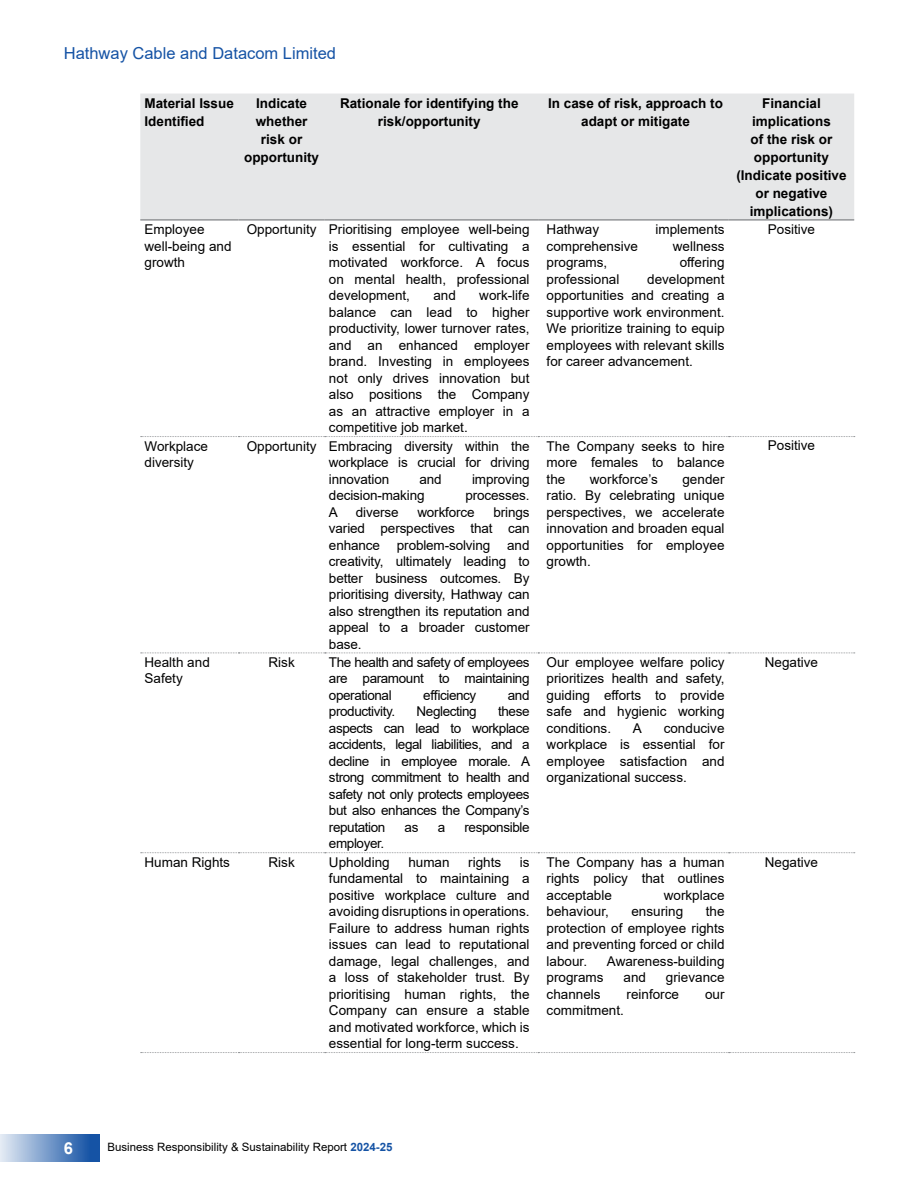
<style>
.page{position:relative;width:918px;height:1188px;background:#fff}
.page>*{position:absolute;margin:0;border:0;box-sizing:border-box;transform-origin:0 0}
.t1{font:16.5px "Arial";color:#1553a5}
.t2{font:700 16.5px "Arial";color:#fff}
.t3{font:13.5px/16.5px "Arial";color:#000;text-align:justify}
.t4{font:700 13.5px/18px "Arial";color:#000;text-align:center}
.t5{font:13.5px "Arial";letter-spacing:-.03em;color:#000}
.t6{font:11.55px "Arial";color:#000}
.s1{font-weight:700;color:#1553a5}
</style>
<div class="page">
<div style="left:0;top:1135px;width:100px;height:27px;background:linear-gradient(to right,#e3eaf4,#06489f)"></div>
<div style="left:140px;top:94px;width:714px;height:125px;background:#e6e7e8"></div>
<hr style="left:140px;top:219px;width:99px;height:2px;background:#939598">
<hr style="left:239px;top:219px;width:86px;height:2px;background:#939598">
<hr style="left:325px;top:219px;width:213px;height:2px;background:#939598">
<hr style="left:538px;top:219px;width:191px;height:2px;background:#939598">
<hr style="left:729px;top:219px;width:125px;height:2px;background:#939598">
<svg style="left:141px;top:436px;width:714px;height:1px"></svg>
<svg style="left:141px;top:653px;width:714px;height:1px"></svg>
<svg style="left:141px;top:852px;width:714px;height:1px"></svg>
<svg style="left:141px;top:1052px;width:714px;height:1px"></svg>
<p class="t1" style="left:64px;top:42px;width:274px">Hathway Cable and Datacom Limited</p>
<p class="t4" style="left:145px;top:94px;width:91px;text-align:left">Material Issue<br>Identified</p>
<p class="t4" style="left:244px;top:94px;width:76px">Indicate whether risk or opportunity</p>
<p class="t4" style="left:340px;top:94px;width:180px">Rationale for identifying the risk/opportunity</p>
<p class="t4" style="left:548px;top:94px;width:176px">In case of risk, approach to adapt or mitigate</p>
<p class="t4" style="left:736px;top:94px;width:112px">Financial implications<br>of the risk or opportunity (Indicate positive or negative implications)</p>
<p class="t3" style="left:145px;top:221px;width:89px;text-align:left">Employee well-being and growth</p>
<p class="t3" style="left:329px;top:221px;width:202px;text-indent:-82px">Opportunity Prioritising employee well-being is essential for cultivating a motivated workforce. A focus on mental health, professional development,</p>
<p class="t3" style="left:768px;top:221px;width:49px">Positive</p>
<p class="t3" style="left:547px;top:221px;width:54px">Hathway</p>
<p class="t3" style="left:656px;top:221px;width:71px">implements</p>
<p class="t3" style="left:547px;top:238px;width:93px">comprehensive</p>
<p class="t3" style="left:673px;top:238px;width:53px">wellness</p>
<p class="t3" style="left:547px;top:254px;width:62px">programs,</p>
<p class="t3" style="left:680px;top:254px;width:46px">offering</p>
<p class="t3" style="left:547px;top:271px;width:74px">professional</p>
<p class="t3" style="left:547px;top:271px;width:179px;text-indent:101px">development opportunities and creating a supportive work environment.<br>We prioritize training to equip employees with relevant skills for career advancement.</p>
<p class="t3" style="left:329px;top:287px;width:202px;text-indent:150px">work-life balance can lead to higher productivity, lower turnover rates, and an enhanced employer brand. Investing in employees not only drives innovation but also positions the Company as an attractive employer in a competitive job market.</p>
<p class="t3" style="left:433px;top:287px;width:24px">and</p>
<p class="t3" style="left:145px;top:437px;width:65px">Workplace diversity</p>
<p class="t3" style="left:329px;top:437px;width:202px;text-indent:-82px">Opportunity Embracing diversity within the workplace is crucial for driving innovation</p>
<p class="t3" style="left:420px;top:470px;width:24px">and</p>
<p class="t3" style="left:472px;top:470px;width:59px">improving</p>
<p class="t3" style="left:329px;top:487px;width:97px">decision-making</p>
<p class="t3" style="left:466px;top:487px;width:66px">processes.</p>
<p class="t3" style="left:329px;top:503px;width:11px">A</p>
<p class="t3" style="left:356px;top:503px;width:44px">diverse</p>
<p class="t3" style="left:417px;top:503px;width:59px">workforce</p>
<p class="t3" style="left:329px;top:503px;width:202px;text-indent:164px">brings varied perspectives that can enhance</p>
<p class="t3" style="left:329px;top:536px;width:202px;text-indent:178px">and creativity, ultimately leading to better business outcomes. By prioritising diversity, Hathway can also strengthen its reputation and appeal to a broader customer base.</p>
<p class="t3" style="left:397px;top:536px;width:95px">problem-solving</p>
<p class="t3" style="left:145px;top:654px;width:67px">Health and<br>Safety</p>
<p class="t3" style="left:269px;top:654px;width:28px">Risk</p>
<p class="t3" style="left:329px;top:654px;width:202px">The health and safety of employees are paramount to maintaining operational</p>
<p class="t5" style="left:423px;top:686px;width:55px">efficiency</p>
<p class="t3" style="left:508px;top:687px;width:23px">and</p>
<p class="t3" style="left:329px;top:703px;width:203px;text-indent:169px">these aspects can lead to workplace accidents, legal liabilities, and a decline in employee morale. A strong commitment to health and safety not only protects employees but also enhances the Company’s reputation</p>
<p class="t5" style="left:329px;top:702px;width:68px">productivity.</p>
<p class="t5" style="left:417px;top:702px;width:62px">Neglecting</p>
<p class="t3" style="left:405px;top:819px;width:15px">as</p>
<p class="t3" style="left:438px;top:819px;width:9px">a</p>
<p class="t5" style="left:465px;top:818px;width:66px">responsible</p>
<p class="t5" style="left:329px;top:834px;width:57px">employer.</p>
<p class="t3" style="left:547px;top:437px;width:179px">The Company seeks to hire more females to balance the</p>
<p class="t3" style="left:590px;top:470px;width:70px">workforce’s</p>
<p class="t3" style="left:547px;top:470px;width:179px;text-indent:136px">gender ratio. By celebrating unique perspectives, we accelerate innovation and broaden equal opportunities for employee growth.</p>
<p class="t3" style="left:547px;top:654px;width:179px">Our employee welfare policy prioritizes health and safety, guiding efforts to provide safe and hygienic working conditions.</p>
<p class="t3" style="left:547px;top:720px;width:179px;text-indent:117px">conducive workplace is essential for employee satisfaction and organizational success.</p>
<p class="t3" style="left:633px;top:720px;width:11px">A</p>
<p class="t3" style="left:329px;top:854px;width:202px;text-indent:191px">is fundamental to maintaining a positive workplace culture and avoiding disruptions in operations.<br>Failure to address human rights issues can lead to reputational damage, legal challenges, and a loss of stakeholder trust. By prioritising human rights, the Company can ensure a stable and motivated workforce, which is essential for long-term success.</p>
<p class="t3" style="left:547px;top:854px;width:179px">The Company has a human rights policy that outlines acceptable</p>
<p class="t3" style="left:145px;top:854px;width:87px">Human Rights</p>
<p class="t3" style="left:269px;top:854px;width:28px">Risk</p>
<p class="t3" style="left:329px;top:854px;width:62px">Upholding</p>
<p class="t3" style="left:408px;top:854px;width:43px">human</p>
<p class="t3" style="left:468px;top:854px;width:35px">rights</p>
<p class="t3" style="left:664px;top:886px;width:62px">workplace</p>
<p class="t3" style="left:547px;top:903px;width:179px;text-indent:159px">the protection of employee rights and preventing forced or child labour.</p>
<p class="t3" style="left:547px;top:903px;width:64px">behaviour,</p>
<p class="t3" style="left:631px;top:903px;width:53px">ensuring</p>
<p class="t3" style="left:607px;top:952px;width:119px">Awareness-building</p>
<p class="t3" style="left:547px;top:969px;width:59px">programs</p>
<p class="t3" style="left:624px;top:969px;width:24px">and</p>
<p class="t3" style="left:666px;top:969px;width:60px">grievance</p>
<p class="t3" style="left:547px;top:985px;width:56px">channels</p>
<p class="t3" style="left:627px;top:985px;width:54px">reinforce</p>
<p class="t3" style="left:705px;top:985px;width:21px">our</p>
<p class="t3" style="left:547px;top:1002px;width:79px">commitment.</p>
<p class="t2" style="left:64px;top:1137px;width:11px">6</p>
<p class="t6" style="left:107px;top:1139px;width:287px">Business Responsibility &amp; Sustainability Report <span class="s1">2024-25</span></p>
<p class="t3" style="left:768px;top:437px;width:49px">Positive</p>
<p class="t3" style="left:765px;top:654px;width:55px">Negative</p>
<p class="t3" style="left:765px;top:853px;width:55px">Negative</p>
</div>
